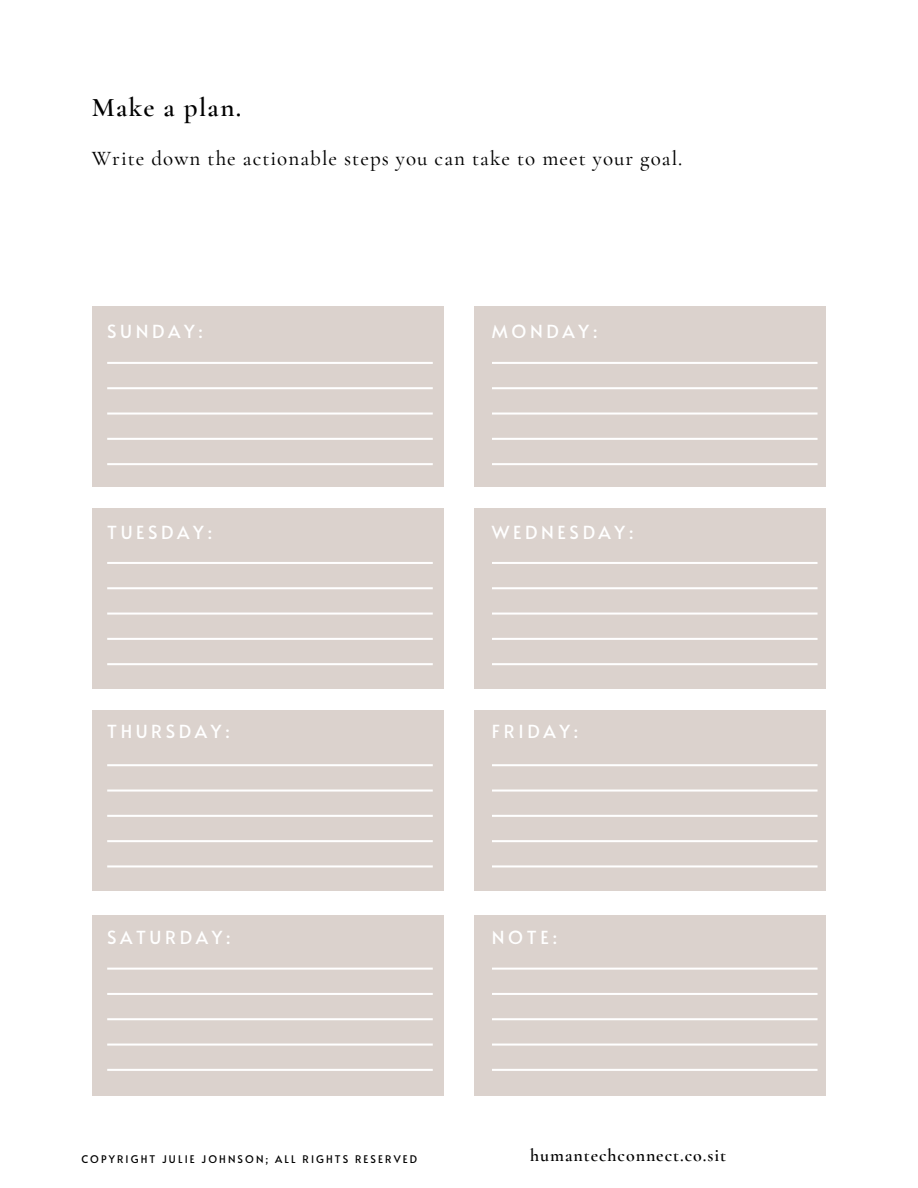
<style>
.page{position:relative;width:918px;height:1188px;background:#fff}
.page>*{position:absolute;margin:0;border:0;box-sizing:border-box;transform-origin:0 0}
.t1{font:600 27px "Cormorant Garamond";letter-spacing:.05em;color:#000}
.t2{font:500 21px "Cormorant Garamond";letter-spacing:.05em;color:#000}
.t3{font:18px "Alata";letter-spacing:.2em;color:#fff}
.t4{font:600 18px "Cormorant Garamond";letter-spacing:.05em;color:#000}
.t5{font:10.5px "Alata";letter-spacing:.2em;color:#000}
</style>
<div class="page">
<div style="left:92px;top:306px;width:352px;height:180px;background:#dbd2cd"></div>
<div style="left:474px;top:306px;width:352px;height:180px;background:#dbd2cd"></div>
<div style="left:92px;top:508px;width:352px;height:181px;background:#dbd2cd"></div>
<div style="left:474px;top:508px;width:352px;height:181px;background:#dbd2cd"></div>
<div style="left:92px;top:711px;width:352px;height:180px;background:#dbd2cd"></div>
<div style="left:474px;top:711px;width:352px;height:180px;background:#dbd2cd"></div>
<div style="left:92px;top:915px;width:352px;height:181px;background:#dbd2cd"></div>
<div style="left:474px;top:915px;width:352px;height:181px;background:#dbd2cd"></div>
<svg style="left:107px;top:362px;width:326px;height:2px"></svg>
<svg style="left:107px;top:387px;width:326px;height:2px"></svg>
<svg style="left:107px;top:413px;width:326px;height:2px"></svg>
<svg style="left:107px;top:438px;width:326px;height:2px"></svg>
<svg style="left:107px;top:463px;width:326px;height:2px"></svg>
<svg style="left:492px;top:362px;width:326px;height:2px"></svg>
<svg style="left:492px;top:387px;width:326px;height:2px"></svg>
<svg style="left:492px;top:413px;width:326px;height:2px"></svg>
<svg style="left:492px;top:438px;width:326px;height:2px"></svg>
<svg style="left:492px;top:463px;width:326px;height:2px"></svg>
<svg style="left:492px;top:562px;width:326px;height:2px"></svg>
<svg style="left:492px;top:587px;width:326px;height:2px"></svg>
<svg style="left:492px;top:613px;width:326px;height:2px"></svg>
<svg style="left:492px;top:638px;width:326px;height:2px"></svg>
<svg style="left:492px;top:663px;width:326px;height:2px"></svg>
<svg style="left:107px;top:562px;width:326px;height:2px"></svg>
<svg style="left:107px;top:587px;width:326px;height:2px"></svg>
<svg style="left:107px;top:613px;width:326px;height:2px"></svg>
<svg style="left:107px;top:638px;width:326px;height:2px"></svg>
<svg style="left:107px;top:663px;width:326px;height:2px"></svg>
<svg style="left:107px;top:764px;width:326px;height:2px"></svg>
<svg style="left:107px;top:790px;width:326px;height:2px"></svg>
<svg style="left:107px;top:815px;width:326px;height:2px"></svg>
<svg style="left:107px;top:840px;width:326px;height:2px"></svg>
<svg style="left:107px;top:865px;width:326px;height:2px"></svg>
<svg style="left:492px;top:764px;width:326px;height:2px"></svg>
<svg style="left:492px;top:790px;width:326px;height:2px"></svg>
<svg style="left:492px;top:815px;width:326px;height:2px"></svg>
<svg style="left:492px;top:840px;width:326px;height:2px"></svg>
<svg style="left:492px;top:865px;width:326px;height:2px"></svg>
<svg style="left:492px;top:968px;width:326px;height:2px"></svg>
<svg style="left:492px;top:993px;width:326px;height:2px"></svg>
<svg style="left:492px;top:1018px;width:326px;height:2px"></svg>
<svg style="left:492px;top:1044px;width:326px;height:2px"></svg>
<svg style="left:492px;top:1069px;width:326px;height:2px"></svg>
<svg style="left:107px;top:968px;width:326px;height:2px"></svg>
<svg style="left:107px;top:993px;width:326px;height:2px"></svg>
<svg style="left:107px;top:1018px;width:326px;height:2px"></svg>
<svg style="left:107px;top:1044px;width:326px;height:2px"></svg>
<svg style="left:107px;top:1069px;width:326px;height:2px"></svg>
<p class="t1" style="left:92px;top:91px;width:151px">Make a plan.</p>
<p class="t2" style="left:92px;top:146px;width:592px">Write down the actionable steps you can take to meet your goal.</p>
<p class="t3" style="left:107px;top:318px;width:98px">SUNDAY:</p>
<p class="t3" style="left:492px;top:318px;width:107px">MONDAY:</p>
<p class="t3" style="left:107px;top:519px;width:107px">TUESDAY:</p>
<p class="t3" style="left:492px;top:519px;width:143px">WEDNESDAY:</p>
<p class="t3" style="left:107px;top:718px;width:124px">THURSDAY:</p>
<p class="t3" style="left:492px;top:718px;width:88px">FRIDAY:</p>
<p class="t3" style="left:107px;top:924px;width:125px">SATURDAY:</p>
<p class="t3" style="left:492px;top:924px;width:67px">NOTE:</p>
<p class="t5" style="left:81px;top:1152px;width:337px">COPYRIGHT JULIE JOHNSON; ALL RIGHTS RESERVED</p>
<p class="t4" style="left:530px;top:1144px;width:197px">humantechconnect.co.sit</p>
</div>
